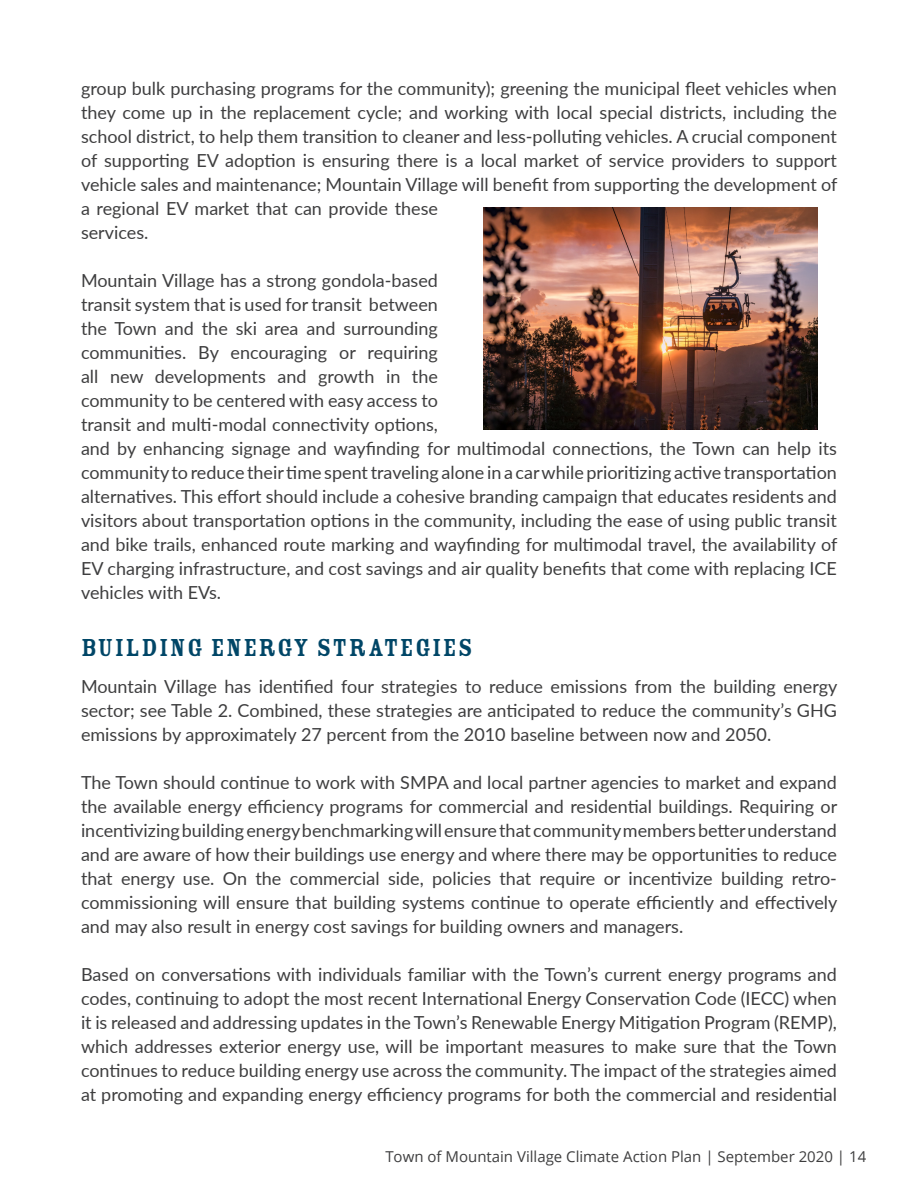
<style>
.page{position:relative;width:918px;height:1188px;background:#fff}
.page>*{position:absolute;margin:0;border:0;box-sizing:border-box;transform-origin:0 0}
.Heading_1{font:27px "Rosewood Std Fill";letter-spacing:.05em;color:#004667}
.Body{font:18px/24px "Lato";color:#3e3e3f;text-align:justify}
.t1{font:15px "Open Sans";color:#3e3e3f}
</style>
<div class="page">
<img style="left:484px;top:207px;width:334px;height:223px">
<p class="Body" style="left:81px;top:76px;width:758px;text-align:left">group bulk purchasing programs for the community); greening the municipal fleet vehicles when they come up in the replacement cycle; and working with local special districts, including the school district, to help them transition to cleaner and less-polluting vehicles. A crucial component of supporting EV adoption is ensuring there is a local market of service providers to support vehicle sales and maintenance; Mountain Village will benefit from supporting the development of a regional EV market that can provide these<br>services.</p>
<p class="Body" style="left:81px;top:268px;width:758px;text-align:left">Mountain Village has a strong gondola-based<br>transit system that is used for transit between<br>the Town and the ski area and surrounding<br>communities. By encouraging or requiring<br>all new developments and growth in the<br>community to be centered with easy access to<br>transit and multi-modal connectivity options,<br>and by enhancing signage and wayfinding for multimodal connections, the Town can help its community to reduce their time spent traveling alone in a car while prioritizing active transportation alternatives. This effort should include a cohesive branding campaign that educates residents and visitors about transportation options in the community, including the ease of using public transit and bike trails, enhanced route marking and wayfinding for multimodal travel, the availability of EV charging infrastructure, and cost savings and air quality benefits that come with replacing ICE vehicles with EVs.</p>
<p class="Heading_1" style="left:81px;top:633px;width:393px">BUILDING ENERGY STRATEGIES</p>
<p class="Body" style="left:81px;top:674px;width:758px">Mountain Village has identified four strategies to reduce emissions from the building energy sector; see Table 2. Combined, these strategies are anticipated to reduce the community’s GHG emissions by approximately 27 percent from the 2010 baseline between now and 2050.</p>
<p class="Body" style="left:81px;top:770px;width:758px">The Town should continue to work with SMPA and local partner agencies to market and expand the available energy efficiency programs for commercial and residential buildings. Requiring or incentivizing building energy benchmarking will ensure that community members better understand and are aware of how their buildings use energy and where there may be opportunities to reduce that energy use. On the commercial side, policies that require or incentivize building retro&shy;commissioning will ensure that building systems continue to operate efficiently and effectively and may also result in energy cost savings for building owners and managers.</p>
<p class="Body" style="left:81px;top:962px;width:758px">Based on conversations with individuals familiar with the Town’s current energy programs and codes, continuing to adopt the most recent International Energy Conservation Code (IECC) when it is released and addressing updates in the Town’s Renewable Energy Mitigation Program (REMP), which addresses exterior energy use, will be important measures to make sure that the Town continues to reduce building energy use across the community. The impact of the strategies aimed at promoting and expanding energy efficiency programs for both the commercial and residential</p>
<p class="t1" style="left:385px;top:1146px;width:482px">Town of Mountain Village Climate Action Plan | September 2020 | 14</p>
</div>
